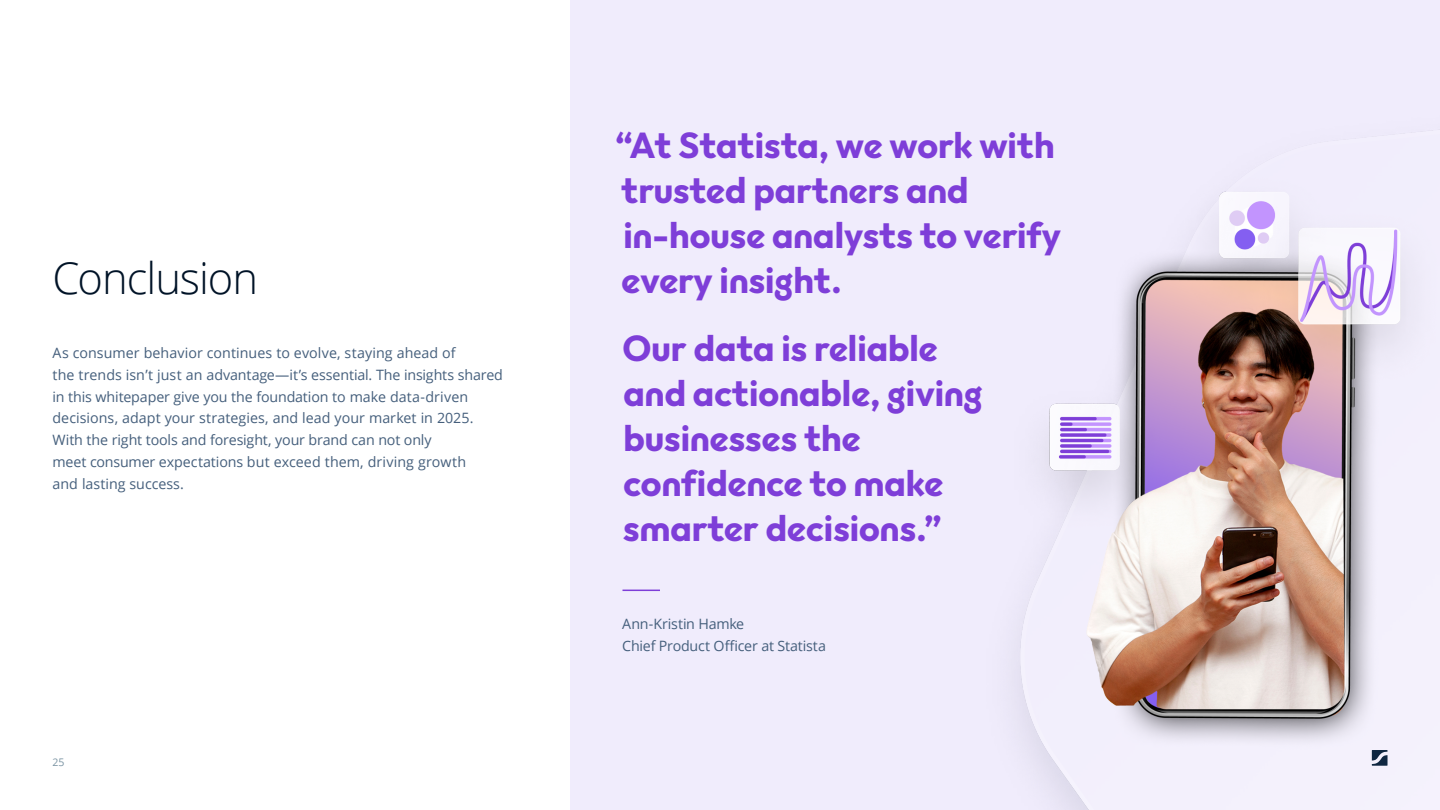
<style>
.page{position:relative;width:1440px;height:810px;background:#fff}
.page>*{position:absolute;margin:0;border:0;box-sizing:border-box;transform-origin:0 0}
.t1{font:300 43.5px "Open Sans";letter-spacing:-.02em;color:#001327}
.t2{font:700 36px/45px "Outfit";color:#7e3ed8}
.t3{font:14.25px/21.8px "Open Sans";color:#455f7c}
.t4{font:10.5px "Open Sans";color:#7b94a3}
</style>
<div class="page">
<div style="left:570px;top:0;width:870px;height:810px;background:#f0ecfc"></div>
<img style="left:1017px;top:130px;width:416px;height:680px">
<svg style="left:1372px;top:750px;width:16px;height:16px"></svg>
<hr style="left:622px;top:590px;width:38px;height:1px;background:#7e3ed8">
<h1 class="t1" style="left:52px;top:249px;width:207px">Conclusion</h1>
<p class="t3" style="left:52px;top:342px;width:452px">As consumer behavior continues to evolve, staying ahead of<br>the trends isn’t just an advantage—it’s essential. The insights shared in this whitepaper give you the foundation to make data-driven decisions, adapt your strategies, and lead your market in 2025.<br>With the right tools and foresight, your brand can not only<br>meet consumer expectations but exceed them, driving growth<br>and lasting success.</p>
<p class="t4" style="left:52px;top:755px;width:14px">25</p>
<h2 class="t2" style="left:615px;top:122px;width:447px">“At Statista, we work with trusted partners and in-house analysts to verify every insight.</h2>
<h2 class="t2" style="left:622px;top:325px;width:362px">Our data is reliable and actionable, giving businesses the confidence to make smarter decisions.”</h2>
<p class="t3" style="left:622px;top:613px;width:205px">Ann-Kristin Hamke<br>Chief Product Officer at Statista</p>
</div>
